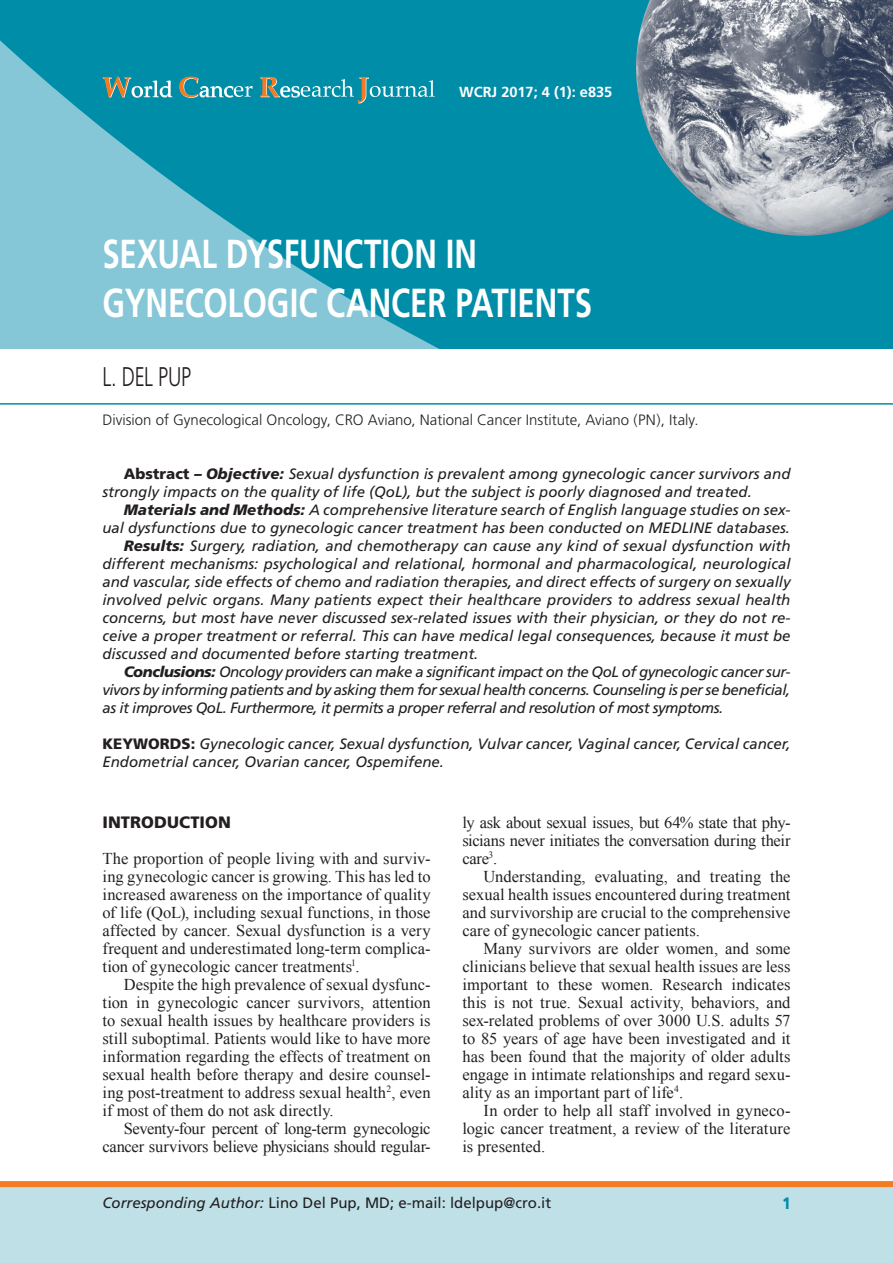
<style>
.page{position:relative;width:893px;height:1263px;background:#fff}
.page>*{position:absolute;margin:0;border:0;box-sizing:border-box;transform-origin:0 0}
.t1{font:700 40.5px/48.6px "Frutiger";letter-spacing:-.005em;color:#fff;scale:.77 1}
.t2{font:300 27px "Frutiger";letter-spacing:-.015em;color:#231f20;scale:.74 1}
.t3{font:16.5px/18px "Times New Roman";letter-spacing:-.005em;color:#231f20;text-align:justify}
.t4{font:900 16.5px "Frutiger";letter-spacing:.005em;color:#231f20}
.t5{font:900 16.5px "Frutiger";color:#008da8;scale:.8 1}
.t6{font:italic 15px/18px "Frutiger";color:#231f20}
.t7{font:italic 15px "Frutiger";letter-spacing:-.03em;color:#231f20}
.t8{font:300 15px "Frutiger";color:#231f20}
.t9{font:15px "Frutiger";color:#231f20}
.t10{font:700 14.55px "Frutiger";color:#fff}
.s1{font-weight:900;font-style:normal}
.s2{font-weight:900}
.s3{font-style:italic}
</style>
<div class="page">
<svg style="left:0;top:0;width:893px;height:349px;background:#219bb3"></svg>
<div style="left:0;top:1181px;width:893px;height:82px;background:#c0e0e8"></div>
<div style="left:0;top:1181px;width:893px;height:6px;background:#f47b21"></div>
<img style="left:636px;top:0;width:257px;height:236px">
<svg style="left:102px;top:77px;width:71px;height:21px"></svg>
<svg style="left:179px;top:77px;width:74px;height:21px;background:#41a0ac"></svg>
<svg style="left:260px;top:77px;width:175px;height:26px;background:#339bab"></svg>
<hr style="left:0;top:403px;width:893px;height:2px;background:#008da8">
<p class="t10" style="left:459px;top:83px;width:155px">WCRJ 2017; 4 (1): e835</p>
<h1 class="t1" style="left:102px;top:230px;width:637px">SEXUAL DYSFUNCTION IN<br>GYNECOLOGIC CANCER PATIENTS</h1>
<h2 class="t2" style="left:102px;top:361px;width:121px">L. DEL PUP</h2>
<p class="t8" style="left:102px;top:412px;width:598px">Division of Gynecological Oncology, CRO Aviano, National Cancer Institute, Aviano (PN), Italy.</p>
<p class="t6" style="left:102px;top:465px;width:690px;text-indent:21px"><span class="s1">Abstract</span> <span class="s2">– Objective:</span> Sexual dysfunction is prevalent among gynecologic cancer survivors and strongly impacts on the quality of life (QoL), but the subject is poorly diagnosed and treated.</p>
<p class="t6" style="left:124px;top:501px;width:668px"><span class="s2">Materials and Methods:</span> A comprehensive literature search of English language studies on sex-</p>
<p class="t6" style="left:102px;top:519px;width:689px">ual dysfunctions due to gynecologic cancer treatment has been conducted on MEDLINE databases.</p>
<p class="t6" style="left:124px;top:537px;width:668px"><span class="s2">Results:</span> Surgery, radiation, and chemotherapy can cause any kind of sexual dysfunction with</p>
<p class="t6" style="left:102px;top:555px;width:689px">different mechanisms: psychological and relational, hormonal and pharmacological, neurological</p>
<p class="t6" style="left:102px;top:573px;width:690px">and vascular, side effects of chemo and radiation therapies, and direct effects of surgery on sexually</p>
<p class="t6" style="left:102px;top:591px;width:689px">involved pelvic organs. Many patients expect their healthcare providers to address sexual health</p>
<p class="t6" style="left:102px;top:609px;width:689px">concerns, but most have never discussed sex-related issues with their physician, or they do not re-</p>
<p class="t6" style="left:102px;top:627px;width:690px">ceive a proper treatment or referral. This can have medical legal consequences, because it must be</p>
<p class="t6" style="left:102px;top:645px;width:377px">discussed and documented before starting treatment.</p>
<p class="t7" style="left:124px;top:663px;width:668px"><span class="s2">Conclusions:</span> Oncology providers can make a significant impact on the QoL of gynecologic cancer sur-</p>
<p class="t7" style="left:102px;top:681px;width:689px">vivors by informing patients and by asking them for sexual health concerns. Counseling is per se beneficial,</p>
<p class="t7" style="left:102px;top:699px;width:622px">as it improves QoL. Furthermore, it permits a proper referral and resolution of most symptoms.</p>
<p class="t6" style="left:102px;top:735px;width:690px"><span class="s1">KEYWORDS:</span> Gynecologic cancer, Sexual dysfunction, Vulvar cancer, Vaginal cancer, Cervical cancer,<br>Endometrial cancer, Ovarian cancer, Ospemifene.</p>
<p class="t4" style="left:102px;top:812px;width:130px">INTRODUCTION</p>
<p class="t3" style="left:102px;top:849px;width:330px">The proportion of people living with and surviv&shy;ing gynecologic cancer is growing. This has led to increased awareness on the importance of quality of life (QoL), including sexual functions, in those affected by cancer. Sexual dysfunction is a very frequent and underestimated long-term complica&shy;tion of gynecologic cancer treatments<sup>1</sup>.</p>
<p class="t3" style="left:102px;top:975px;width:330px;text-indent:21px">Despite the high prevalence of sexual dysfunc&shy;tion in gynecologic cancer survivors, attention to sexual health issues by healthcare providers is still suboptimal. Patients would like to have more information regarding the effects of treatment on sexual health before therapy and desire counsel&shy;ing post-treatment to address sexual health<sup>2</sup>, even if most of them do not ask directly.</p>
<p class="t3" style="left:102px;top:1119px;width:330px;text-align:right">Seventy-four percent of long-term gynecologic cancer survivors believe physicians should regular-</p>
<p class="t3" style="left:462px;top:813px;width:330px">ly ask about sexual issues, but 64% state that phy&shy;sicians never initiates the conversation during their care<sup>3</sup>.</p>
<p class="t3" style="left:462px;top:867px;width:330px;text-indent:21px">Understanding, evaluating, and treating the sexual health issues encountered during treatment and survivorship are crucial to the comprehensive care of gynecologic cancer patients.</p>
<p class="t3" style="left:462px;top:939px;width:330px;text-indent:21px">Many survivors are older women, and some clinicians believe that sexual health issues are less important to these women. Research indicates this is not true. Sexual activity, behaviors, and sex-related problems of over 3000 U.S. adults 57 to 85 years of age have been investigated and it has been found that the majority of older adults engage in intimate relationships and regard sexu&shy;ality as an important part of life<sup>4</sup>.</p>
<p class="t3" style="left:462px;top:1101px;width:330px;text-indent:21px">In order to help all staff involved in gyneco&shy;logic cancer treatment, a review of the literature is presented.</p>
<p class="t9" style="left:102px;top:1193px;width:450px"><span class="s3">Corresponding Author:</span> Lino Del Pup, MD; e-mail: ldelpup@cro.it</p>
<p class="t5" style="left:782px;top:1193px;width:12px">1</p>
</div>
